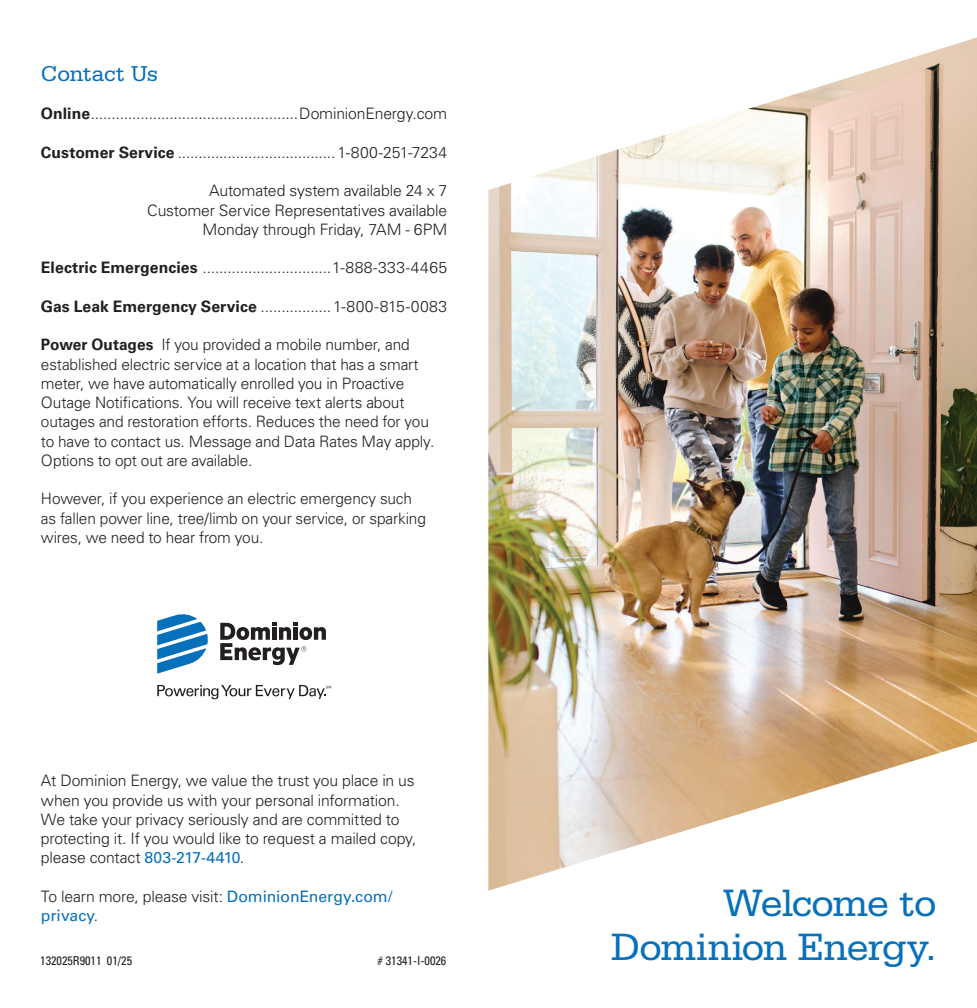
<style>
.page{position:relative;width:977px;height:1008px;background:#fff}
.page>*{position:absolute;margin:0;border:0;box-sizing:border-box;transform-origin:0 0}
.t1{font:40.25px/43.8px "Serifa Std";letter-spacing:-.025em;color:#0770ba;text-align:right}
.t2{font:22.75px "Serifa Std";letter-spacing:-.015em;color:#0770ba}
.t3{font:300 15.75px/19.2px "Univers LT Std";letter-spacing:-.01em;color:#231f20}
.t4{font:300 15.75px "Univers LT Std";letter-spacing:.025em;color:#231f20}
.t5{font:300 15.75px "Univers LT Std";letter-spacing:.02em;color:#231f20}
.t6{font:15.75px/19.2px "Univers LT Std";color:#0770ba}
.t7{font:condensed 12.25px "Univers LT Std";color:#231f20}
.s1{font-weight:700}
.s2{font-weight:400;color:#0770ba}
.s3{font-weight:300;color:#231f20}
</style>
<div class="page">
<img style="left:488px;top:38px;width:488px;height:853px">
<svg style="left:157px;top:614px;width:51px;height:60px"></svg>
<svg style="left:220px;top:623px;width:106px;height:42px"></svg>
<svg style="left:157px;top:685px;width:174px;height:14px"></svg>
<h2 class="t2" style="left:41px;top:61px;width:119px">Contact Us</h2>
<p class="t3" style="left:41px;top:104px;width:407px"><span class="s1">Online</span>..................................................DominionEnergy.com</p>
<p class="t3" style="left:41px;top:143px;width:408px"><span class="s1">Customer Service</span> ......................................1-800-251-7234</p>
<p class="t3" style="left:147px;top:181px;width:301px;text-align:right">Automated system available 24 x 7<br>Customer Service Representatives available<br>Monday through Friday, 7AM - 6PM</p>
<p class="t4" style="left:41px;top:258px;width:408px"><span class="s1">Electric Emergencies</span> ...............................1-888-333-4465</p>
<p class="t5" style="left:41px;top:297px;width:407px"><span class="s1">Gas Leak Emergency Service</span> .................1-800-815-0083</p>
<p class="t3" style="left:41px;top:335px;width:395px"><span class="s1">Power Outages</span> If you provided a mobile number, and established electric service at a location that has a smart meter, we have automatically enrolled you in Proactive Outage Notifications. You will receive text alerts about outages and restoration efforts. Reduces the need for you to have to contact us. Message and Data Rates May apply.<br>Options to opt out are available.</p>
<p class="t3" style="left:41px;top:489px;width:386px">However, if you experience an electric emergency such as fallen power line, tree/limb on your service, or sparking wires, we need to hear from you.</p>
<p class="t3" style="left:41px;top:771px;width:377px">At Dominion Energy, we value the trust you place in us when you provide us with your personal information.<br>We take your privacy seriously and are committed to protecting it. If you would like to request a mailed copy, please contact <span class="s2">803-217-4410</span>.</p>
<p class="t6" style="left:41px;top:887px;width:353px"><span class="s3">To learn more, please visit:</span> DominionEnergy.com/ privacy<span class="s3">.</span></p>
<p class="t7" style="left:40px;top:953px;width:93px">132025R9011 01/25</p>
<p class="t7" style="left:377px;top:953px;width:70px"># 31341-I-0026</p>
<h1 class="t1" style="left:611px;top:882px;width:327px">Welcome to<br>Dominion Energy.</h1>
</div>
